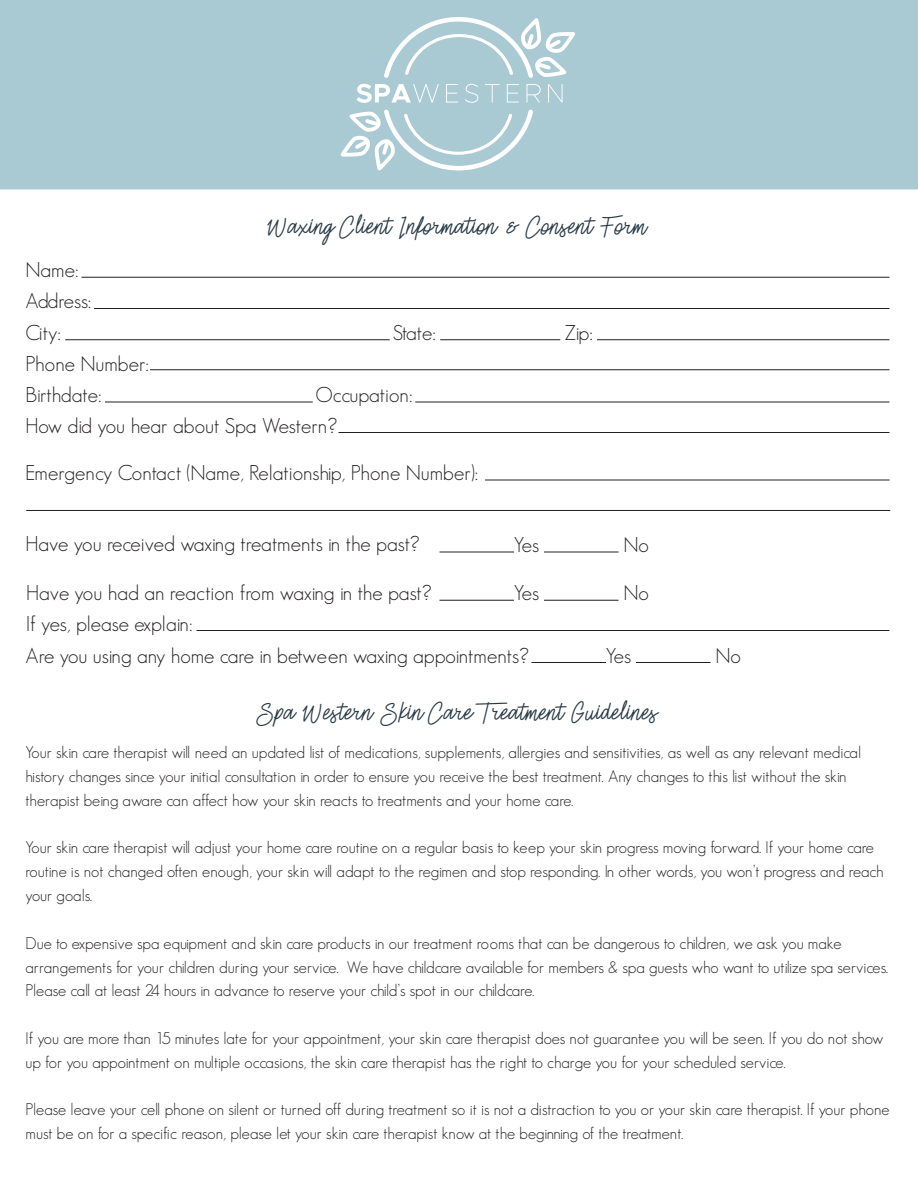
<style>
.page{position:relative;width:918px;height:1188px;background:#fff}
.page>*{position:absolute;margin:0;border:0;box-sizing:border-box;transform-origin:0 0}
.t1{font:24px "Smiley";color:#293b47}
.t2{font:300 21px/31.2px "Geosans";color:#231f20}
.t3{font:300 16.5px/23.9px "Geosans";color:#231f20}
</style>
<div class="page">
<hr style="left:82px;top:277px;width:807px;height:1px;background:#231f20">
<hr style="left:94px;top:308px;width:795px;height:1px;background:#231f20">
<hr style="left:65px;top:339px;width:325px;height:1px;background:#231f20">
<hr style="left:440px;top:339px;width:120px;height:1px;background:#231f20">
<hr style="left:597px;top:339px;width:293px;height:1px;background:#231f20">
<hr style="left:150px;top:369px;width:740px;height:1px;background:#231f20">
<hr style="left:105px;top:402px;width:208px;height:1px;background:#231f20">
<hr style="left:415px;top:402px;width:475px;height:1px;background:#231f20">
<hr style="left:338px;top:432px;width:551px;height:1px;background:#231f20">
<hr style="left:485px;top:480px;width:405px;height:1px;background:#231f20">
<hr style="left:26px;top:510px;width:864px;height:1px;background:#231f20">
<hr style="left:196px;top:630px;width:694px;height:1px;background:#231f20">
<hr style="left:439px;top:552px;width:75px;height:1px;background:#231f20">
<hr style="left:544px;top:552px;width:74px;height:1px;background:#231f20">
<hr style="left:439px;top:600px;width:75px;height:1px;background:#231f20">
<hr style="left:544px;top:600px;width:74px;height:1px;background:#231f20">
<hr style="left:531px;top:662px;width:75px;height:1px;background:#231f20">
<hr style="left:636px;top:662px;width:75px;height:1px;background:#231f20">
<div style="left:0;top:0;width:918px;height:189px;background:#a9c9d3"></div>
<svg style="left:356px;top:84px;width:83px;height:19px"></svg>
<svg style="left:446px;top:84px;width:12px;height:19px"></svg>
<svg style="left:465px;top:84px;width:13px;height:19px"></svg>
<svg style="left:485px;top:84px;width:14px;height:19px"></svg>
<svg style="left:507px;top:84px;width:12px;height:19px"></svg>
<svg style="left:527px;top:84px;width:14px;height:19px"></svg>
<svg style="left:548px;top:84px;width:15px;height:19px"></svg>
<svg style="left:384px;top:17px;width:191px;height:61px"></svg>
<svg style="left:341px;top:109px;width:192px;height:62px"></svg>
<p class="t2" style="left:26px;top:254px;width:67px">Name:<br>Address:<br>City:</p>
<h1 class="t1" style="left:268px;top:211px;width:381px">Waxing Client Information &amp; Consent Form</h1>
<p class="t2" style="left:393px;top:317px;width:45px">State:</p>
<p class="t2" style="left:564px;top:317px;width:30px">Zip:</p>
<p class="t2" style="left:26px;top:348px;width:125px">Phone Number:<br>Birthdate:</p>
<p class="t2" style="left:26px;top:379px;width:388px;text-indent:290px">Occupation:<br>How did you hear about Spa Western?</p>
<p class="t2" style="left:26px;top:457px;width:454px">Emergency Contact (Name, Relationship, Phone Number):</p>
<p class="t2" style="left:26px;top:528px;width:396px">Have you received waxing treatments in the past?</p>
<p class="t2" style="left:26px;top:577px;width:407px">Have you had an reaction from waxing in the past?</p>
<p class="t2" style="left:514px;top:529px;width:26px">Yes</p>
<p class="t2" style="left:623px;top:529px;width:27px">No</p>
<p class="t2" style="left:514px;top:577px;width:26px">Yes</p>
<p class="t2" style="left:623px;top:577px;width:27px">No</p>
<p class="t2" style="left:25px;top:607px;width:505px;line-height:32px">If yes, please explain:<br>Are you using any home care in between waxing appointments?</p>
<p class="t2" style="left:606px;top:640px;width:26px">Yes</p>
<p class="t2" style="left:715px;top:640px;width:27px">No</p>
<h1 class="t1" style="left:257px;top:698px;width:403px">Spa Western Skin Care Treatment Guidelines</h1>
<p class="t3" style="left:26px;top:741px;width:837px">Your skin care therapist will need an updated list of medications, supplements, allergies and sensitivities, as well as any relevant medical history changes since your initial consultation in order to ensure you receive the best treatment. Any changes to this list without the skin therapist being aware can affect how your skin reacts to treatments and your home care.</p>
<p class="t3" style="left:26px;top:836px;width:860px">Your skin care therapist will adjust your home care routine on a regular basis to keep your skin progress moving forward. If your home care routine is not changed often enough, your skin will adapt to the regimen and stop responding. In other words, you won’t progress and reach your goals.</p>
<p class="t3" style="left:26px;top:931px;width:864px">Due to expensive spa equipment and skin care products in our treatment rooms that can be dangerous to children, we ask you make arrangements for your children during your service. We have childcare available for members &amp; spa guests who want to utilize spa services.<br>Please call at least 24 hours in advance to reserve your child’s spot in our childcare.</p>
<p class="t3" style="left:26px;top:1026px;width:860px">If you are more than 15 minutes late for your appointment, your skin care therapist does not guarantee you will be seen. If you do not show up for you appointment on multiple occasions, the skin care therapist has the right to charge you for your scheduled service.</p>
<p class="t3" style="left:26px;top:1098px;width:866px">Please leave your cell phone on silent or turned off during treatment so it is not a distraction to you or your skin care therapist. If your phone must be on for a specific reason, please let your skin care therapist know at the beginning of the treatment.</p>
</div>
